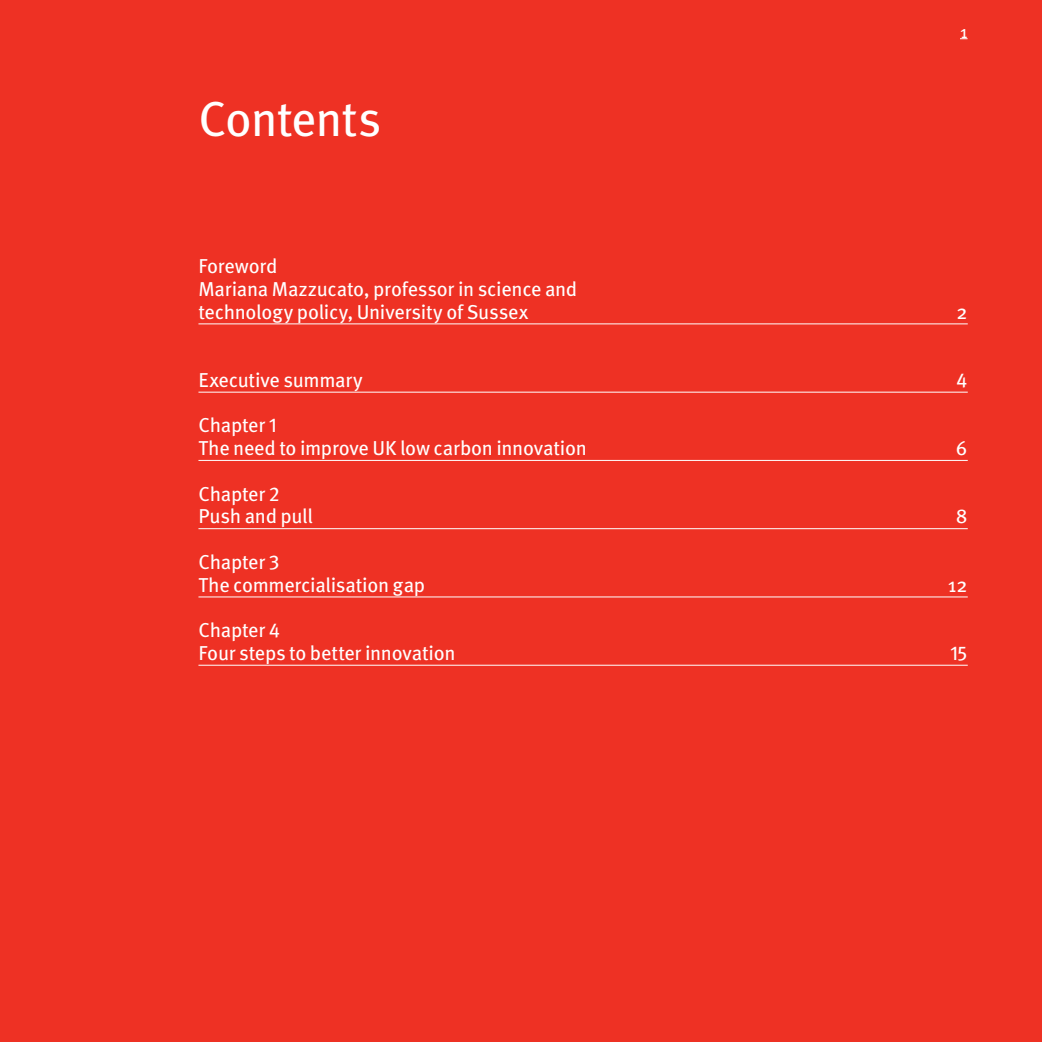
<style>
.page{position:relative;width:1042px;height:1042px;background:#ee3124}
.page>*{position:absolute;margin:0;border:0;box-sizing:border-box;transform-origin:0 0}
.t1{font:49px "Meta OT";letter-spacing:-.025em;color:#fff}
.t2{font:20.12px/22.8px "Meta OT";letter-spacing:-.015em;color:#fff}
.t3{font:17.5px "Meta OT";color:#fff}
</style>
<div class="page">
<hr style="left:198px;top:324px;width:770px;height:1px;background:#fff">
<hr style="left:198px;top:392px;width:770px;height:1px;background:#fff">
<hr style="left:198px;top:460px;width:770px;height:1px;background:#fff">
<hr style="left:198px;top:528px;width:770px;height:1px;background:#fff">
<hr style="left:198px;top:597px;width:770px;height:1px;background:#fff">
<hr style="left:198px;top:665px;width:770px;height:1px;background:#fff">
<h1 class="t1" style="left:198px;top:89px;width:184px">Contents</h1>
<p class="t2" style="left:198px;top:255px;width:380px">Foreword<br>Mariana Mazzucato, professor in science and technology policy, University of Sussex</p>
<p class="t3" style="left:960px;top:21px;width:9px">1</p>
<p class="t2" style="left:956px;top:300px;width:13px">2</p>
<p class="t2" style="left:198px;top:369px;width:166px">Executive summary</p>
<p class="t2" style="left:956px;top:369px;width:13px">4</p>
<p class="t2" style="left:198px;top:414px;width:390px">Chapter 1<br>The need to improve UK low carbon innovation</p>
<p class="t2" style="left:956px;top:437px;width:13px">6</p>
<p class="t2" style="left:198px;top:482px;width:116px">Chapter 2<br>Push and pull</p>
<p class="t2" style="left:198px;top:551px;width:228px">Chapter 3<br>The commercialisation gap</p>
<p class="t2" style="left:198px;top:619px;width:258px">Chapter 4<br>Four steps to better innovation</p>
<p class="t2" style="left:956px;top:505px;width:13px">8</p>
<p class="t2" style="left:948px;top:573px;width:21px">12</p>
<p class="t2" style="left:950px;top:642px;width:19px">15</p>
</div>
